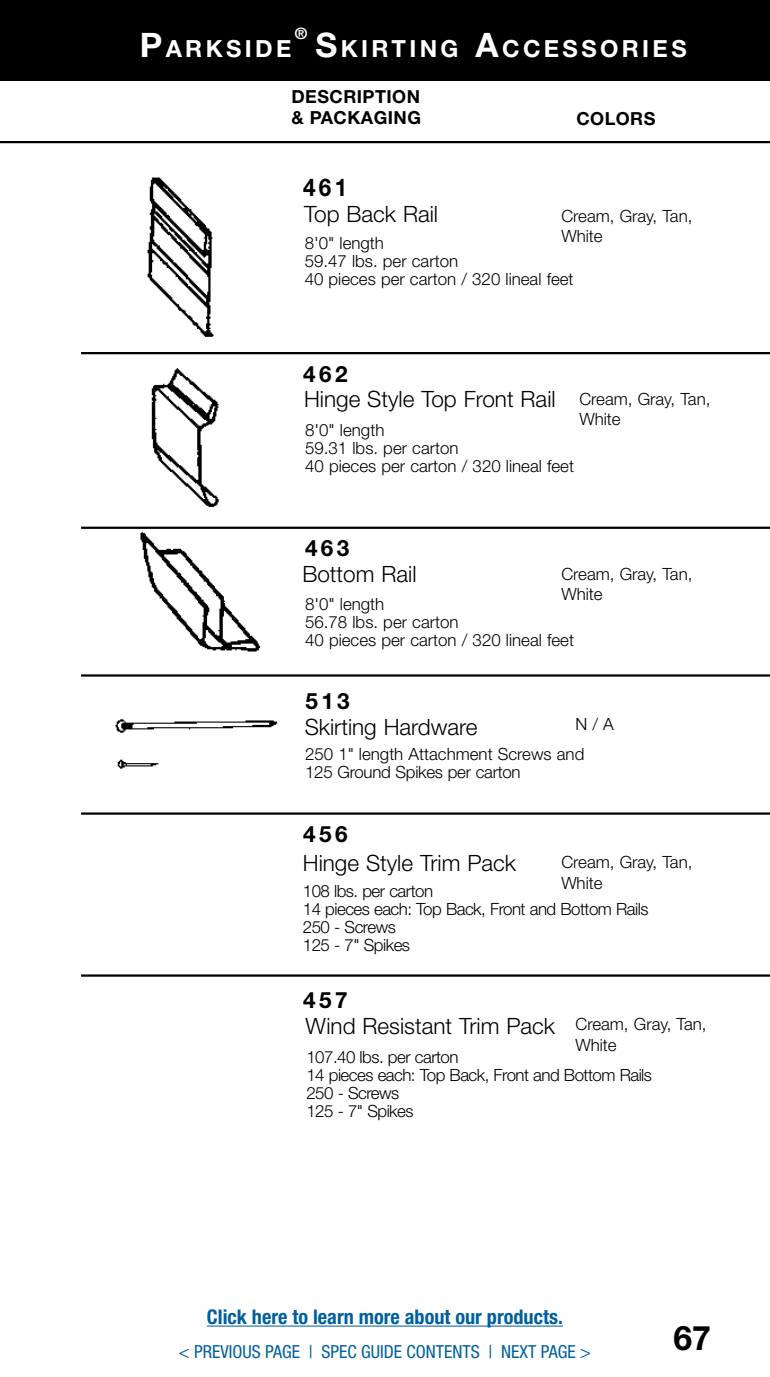
<style>
.page{position:relative;width:770px;height:1377px;background:#fff}
.page>*{position:absolute;margin:0;border:0;box-sizing:border-box;transform-origin:0 0}
.t1{font:700 33.75px "Helvetica Neue LT Std";color:#000}
.t2{font:700 24.53px "Helvetica Neue LT Std";color:#000;scale:.92 1}
.t3{font:700 23.62px "Helvetica Neue LT Std";letter-spacing:.145em;color:#fff}
.t4{font:300 22.5px "Helvetica Neue LT Std";color:#000}
.t5{font:700 22.5px "Helvetica Neue LT Std";letter-spacing:.15em;color:#000}
.t6{font:700 condensed 20.25px "Helvetica Neue LT Std";color:#005f9e}
.t7{font:condensed 18px "Helvetica Neue LT Std";color:#005f9e}
.t8{font:700 18px/21.6px "Helvetica Neue LT Std";letter-spacing:.025em;color:#000}
.t9{font:300 16.88px/18px "Helvetica Neue LT Std";color:#000}
.t10{font:300 16.88px/18px "Helvetica Neue LT Std";letter-spacing:-.03em;color:#000}
.t11{font:700 15.75px "Helvetica Neue LT Std";color:#fff}
.s1{font-size:33.75px}
.s2{font-size:16.88px}
</style>
<div class="page">
<hr style="left:0;top:141px;width:770px;height:2px;background:#000">
<div style="left:0;top:0;width:770px;height:81px;background:#000"></div>
<hr style="left:81px;top:352px;width:689px;height:2px;background:#000">
<hr style="left:81px;top:527px;width:689px;height:2px;background:#000">
<hr style="left:81px;top:674px;width:689px;height:3px;background:#000">
<hr style="left:81px;top:812px;width:689px;height:3px;background:#000">
<hr style="left:81px;top:974px;width:689px;height:3px;background:#000">
<img style="left:81px;top:177px;width:133px;height:177px">
<img style="left:151px;top:368px;width:68px;height:139px">
<img style="left:81px;top:527px;width:211px;height:150px">
<img style="left:115px;top:719px;width:163px;height:50px">
<hr style="left:207px;top:1326px;width:356px;height:1px;background:#005f9e">
<h3 class="t3" style="left:140px;top:34px;width:151px"><span class="s1">P</span>ARKSIDE</h3>
<p class="t11" style="left:295px;top:24px;width:14px">®</p>
<h3 class="t3" style="left:315px;top:34px;width:207px"><span class="s1">S</span>KIRTING <span class="s1">A</span>CCESSO</h3>
<h3 class="t3" style="left:621px;top:34px;width:48px">RIES</h3>
<p class="t8" style="left:291px;top:85px;width:131px">DESCRIPTION &amp; PACKAGING</p>
<h2 class="t2" style="left:303px;top:172px;width:50px">461</h2>
<p class="t8" style="left:576px;top:107px;width:80px">COLORS</p>
<h3 class="t4" style="left:304px;top:200px;width:135px">Top Back Rail</h3>
<p class="t9" style="left:561px;top:206px;width:133px;line-height:20.2px">Cream, Gray, Tan,<br>White</p>
<p class="t9" style="left:304px;top:234px;width:270px">8'0" length<br>59.47 lbs. per carton<br>40 pieces per carton / 320 lineal feet</p>
<h3 class="t5" style="left:303px;top:360px;width:46px">462</h3>
<h3 class="t4" style="left:304px;top:385px;width:408px">Hinge Style Top Front Rail <span class="s2">Cream, Gray, Tan,</span></h3>
<p class="t9" style="left:579px;top:410px;width:43px">White</p>
<p class="t9" style="left:305px;top:421px;width:270px">8'0" length<br>59.31 lbs. per carton<br>40 pieces per carton / 320 lineal feet</p>
<h3 class="t5" style="left:305px;top:534px;width:46px">463</h3>
<h3 class="t4" style="left:302px;top:560px;width:115px">Bottom Rail</h3>
<p class="t9" style="left:561px;top:564px;width:133px;line-height:20.2px">Cream, Gray, Tan,<br>White</p>
<p class="t9" style="left:305px;top:594px;width:270px">8'0" length<br>56.78 lbs. per carton<br>40 pieces per carton / 320 lineal feet</p>
<h3 class="t5" style="left:305px;top:687px;width:46px">513</h3>
<p class="t9" style="left:305px;top:708px;width:310px;line-height:30.8px;text-indent:270px">N / A<br>250 1" length Attachment Screws and</p>
<p class="t9" style="left:305px;top:763px;width:217px">125 Ground Spikes per carton</p>
<h3 class="t4" style="left:304px;top:713px;width:174px">Skirting Hardware</h3>
<h3 class="t5" style="left:303px;top:820px;width:46px">456</h3>
<h3 class="t4" style="left:303px;top:849px;width:215px">Hinge Style Trim Pack</h3>
<p class="t9" style="left:561px;top:852px;width:133px;line-height:20.2px">Cream, Gray, Tan,<br>White</p>
<p class="t10" style="left:303px;top:882px;width:347px">108 lbs. per carton<br>14 pieces each: Top Back, Front and Bottom Rails<br>250 - Screws<br>125 - 7" Spikes</p>
<h3 class="t5" style="left:303px;top:986px;width:46px">457</h3>
<h3 class="t4" style="left:305px;top:1013px;width:402px">Wind Resistant Trim Pack <sup>Cream,</sup> <sup>Gray,</sup> <sup>Tan,</sup></h3>
<p class="t9" style="left:575px;top:1035px;width:43px">White</p>
<p class="t10" style="left:306px;top:1048px;width:347px">107.40 lbs. per carton<br>14 pieces each: Top Back, Front and Bottom Rails<br>250 - Screws<br>125 - 7" Spikes</p>
<p class="t6" style="left:207px;top:1305px;width:357px">Click here to learn more about our products.</p>
<p class="t7" style="left:179px;top:1341px;width:413px">&lt; PREVIOUS PAGE | SPEC GUIDE CONTENTS | NEXT PAGE &gt;</p>
<h1 class="t1" style="left:673px;top:1317px;width:39px">67</h1>
</div>
